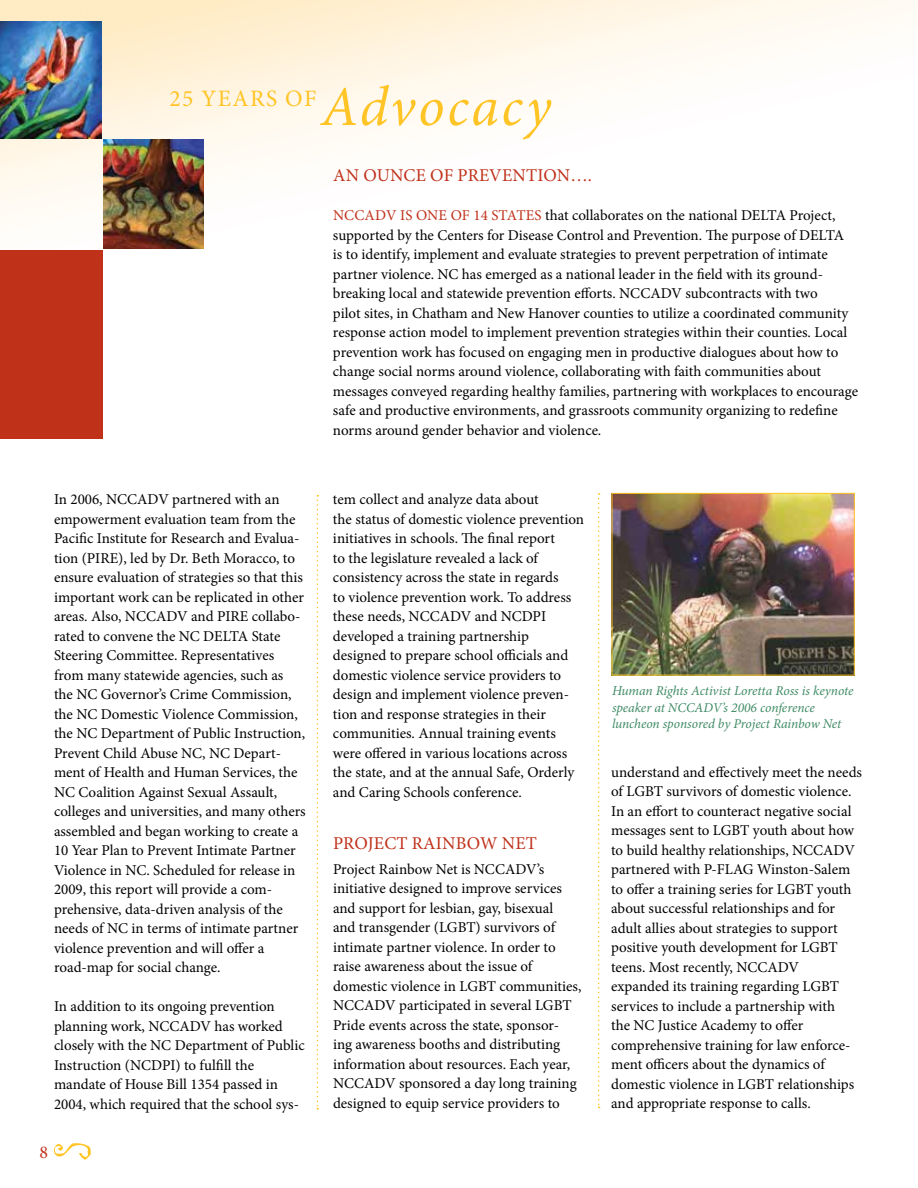
<style>
.page{position:relative;width:918px;height:1188px;background:#fff}
.page>*{position:absolute;margin:0;border:0;box-sizing:border-box;transform-origin:0 0}
.t1{font:italic 56.4px "Minion Pro";color:#ffc425}
.t2{font:23.55px "Minion Pro";letter-spacing:.06em;color:#ffc425}
.t3{font:18px "Minion Pro";letter-spacing:.01em;color:#c0311a}
.t4{font:15px/19.5px "Minion Pro";letter-spacing:-.005em;color:#000}
.t5{font:italic 13.5px/16.2px "Minion Pro";letter-spacing:-.005em;color:#408b65}
.s1{color:#c0311a}
</style>
<div class="page">
<img style="left:0;top:0;width:918px;height:408px">
<svg style="left:53px;top:1143px;width:38px;height:17px"></svg>
<img style="left:614px;top:495px;width:239px;height:178px">
<div style="left:612px;top:493px;width:243px;height:182px;border:1px solid #ffc425"></div>
<div style="left:0;top:251px;width:102px;height:188px;background:#c0311a"></div>
<img style="left:104px;top:139px;width:100px;height:110px">
<img style="left:0;top:21px;width:102px;height:118px">
<svg style="left:317px;top:495px;width:1px;height:614px"></svg>
<svg style="left:598px;top:493px;width:2px;height:615px"></svg>
<h1 class="t1" style="left:321px;top:69px;width:235px">Advocacy</h1>
<h2 class="t2" style="left:170px;top:82px;width:148px">25 YEARS OF</h2>
<p class="t4" style="left:54px;top:490px;width:253px">In 2006, NCCADV partnered with an empowerment evaluation team from the Pacific Institute for Research and Evalua&shy;tion (PIRE), led by Dr. Beth Moracco, to ensure evaluation of strategies so that this important work can be replicated in other areas. Also, NCCADV and PIRE collabo&shy;rated to convene the NC DELTA State Steering Committee. Representatives from many statewide agencies, such as the NC Governor’s Crime Commission, the NC Domestic Violence Commission, the NC Department of Public Instruction, Prevent Child Abuse NC, NC Depart&shy;ment of Health and Human Services, the NC Coalition Against Sexual Assault, colleges and universities, and many others assembled and began working to create a 10 Year Plan to Prevent Intimate Partner Violence in NC. Scheduled for release in 2009, this report will provide a com&shy;prehensive, data-driven analysis of the needs of NC in terms of intimate partner violence prevention and will offer a road-map for social change.</p>
<p class="t4" style="left:54px;top:997px;width:252px">In addition to its ongoing prevention planning work, NCCADV has worked closely with the NC Department of Public Instruction (NCDPI) to fulfill the mandate of House Bill 1354 passed in 2004, which required that the school sys-</p>
<p class="t3" style="left:39px;top:1140px;width:10px">8</p>
<p class="t3" style="left:333px;top:163px;width:260px">AN OUNCE OF PREVENTION….</p>
<p class="t4" style="left:333px;top:206px;width:527px"><span class="s1">NCCADV IS ONE OF 14 STATES</span> that collaborates on the national DELTA Project, supported by the Centers for Disease Control and Prevention. The purpose of DELTA<br>is to identify, implement and evaluate strategies to prevent perpetration of intimate partner violence. NC has emerged as a national leader in the field with its ground&shy;breaking local and statewide prevention efforts. NCCADV subcontracts with two<br>pilot sites, in Chatham and New Hanover counties to utilize a coordinated community response action model to implement prevention strategies within their counties. Local prevention work has focused on engaging men in productive dialogues about how to change social norms around violence, collaborating with faith communities about messages conveyed regarding healthy families, partnering with workplaces to encourage safe and productive environments, and grassroots community organizing to redefine norms around gender behavior and violence.</p>
<p class="t4" style="left:333px;top:490px;width:253px">tem collect and analyze data about<br>the status of domestic violence prevention initiatives in schools. The final report<br>to the legislature revealed a lack of consistency across the state in regards<br>to violence prevention work. To address these needs, NCCADV and NCDPI developed a training partnership designed to prepare school officials and domestic violence service providers to design and implement violence preven&shy;tion and response strategies in their communities. Annual training events were offered in various locations across the state, and at the annual Safe, Orderly and Caring Schools conference.</p>
<p class="t3" style="left:333px;top:831px;width:205px">PROJECT RAINBOW NET</p>
<p class="t4" style="left:333px;top:859px;width:250px">Project Rainbow Net is NCCADV’s initiative designed to improve services and support for lesbian, gay, bisexual<br>and transgender (LGBT) survivors of intimate partner violence. In order to raise awareness about the issue of domestic violence in LGBT communities, NCCADV participated in several LGBT Pride events across the state, sponsor&shy;ing awareness booths and distributing information about resources. Each year, NCCADV sponsored a day long training designed to equip service providers to</p>
<p class="t5" style="left:612px;top:683px;width:243px">Human Rights Activist Loretta Ross is keynote speaker at NCCADV’s 2006 conference luncheon sponsored by Project Rainbow Net</p>
<p class="t4" style="left:611px;top:762px;width:252px">understand and effectively meet the needs of LGBT survivors of domestic violence.<br>In an effort to counteract negative social messages sent to LGBT youth about how to build healthy relationships, NCCADV partnered with P-FLAG Winston-Salem to offer a training series for LGBT youth about successful relationships and for adult allies about strategies to support positive youth development for LGBT teens. Most recently, NCCADV<br>expanded its training regarding LGBT services to include a partnership with<br>the NC Justice Academy to offer comprehensive training for law enforce&shy;ment officers about the dynamics of domestic violence in LGBT relationships and appropriate response to calls.</p>
</div>
